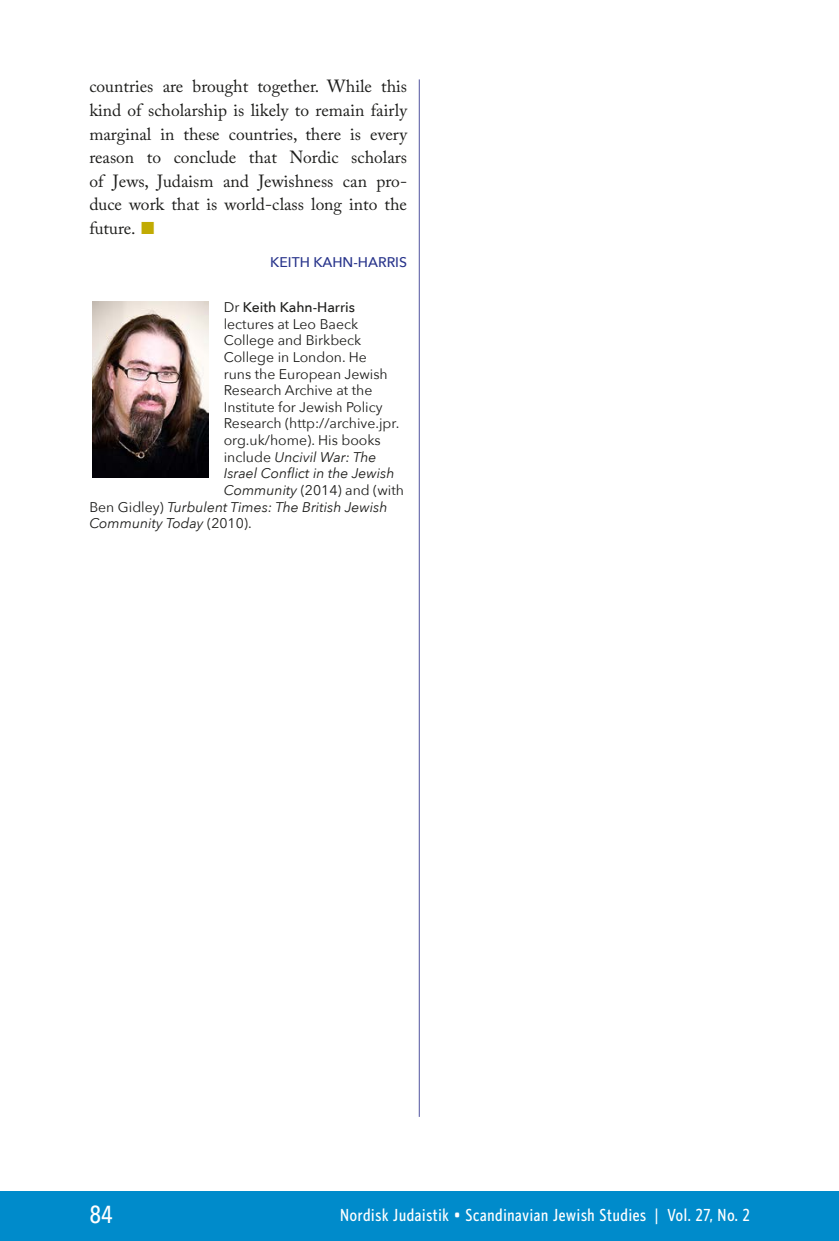
<style>
.page{position:relative;width:839px;height:1241px;background:#fff}
.page>*{position:absolute;margin:0;border:0;box-sizing:border-box;transform-origin:0 0}
.t1{font:500 24.5px "Avenir Next Condensed";color:#fff}
.t2{font:17.5px/23.6px "Adobe Caslon Pro";color:#1d1d1b;text-align:justify}
.t3{font:500 17.5px "Whitney Condensed";letter-spacing:.04em;color:#fff}
.t4{font:14px "Avenir Next";color:#1d1d1b}
.t5{font:italic 14px "Avenir Next";color:#1d1d1b}
.t6{font:500 14px "Avenir Next";letter-spacing:-.005em;color:#1d1d1b}
.t7{font:500 14px "Avenir Next";color:#28348b}
.s1{color:#c1ab03}
.s2{font-weight:400}
.s3{font-style:normal}
.s4{font-style:italic}
</style>
<div class="page">
<img style="left:92px;top:301px;width:117px;height:176px">
<div style="left:0;top:1191px;width:838px;height:49px;background:#008bcb"></div>
<hr style="left:419px;top:79px;width:1px;height:1037px;background:#50529f">
<p class="t2" style="left:89px;top:74px;width:319px">countries are brought together. While this kind of scholarship is likely to remain fairly marginal in these countries, there is every reason to conclude that Nordic scholars of Jews, Judaism and Jewishness can pro&shy;duce work that is world-class long into the future. <span class="s1">■</span></p>
<p class="t7" style="left:270px;top:250px;width:138px">Keith Kahn-Harris</p>
<p class="t6" style="left:224px;top:295px;width:133px"><span class="s2">Dr</span> Keith Kahn-Harris</p>
<p class="t4" style="left:224px;top:312px;width:136px">lectures at Leo Baeck</p>
<p class="t4" style="left:224px;top:328px;width:139px">College and Birkbeck</p>
<p class="t4" style="left:224px;top:345px;width:144px">College in London. He</p>
<p class="t4" style="left:224px;top:362px;width:165px">runs the European Jewish</p>
<p class="t4" style="left:224px;top:378px;width:150px">Research Archive at the</p>
<p class="t4" style="left:224px;top:395px;width:160px">Institute for Jewish Policy</p>
<p class="t4" style="left:224px;top:412px;width:177px">Research (http://archive.jpr.</p>
<p class="t4" style="left:224px;top:428px;width:158px">org.uk/home). His books</p>
<p class="t5" style="left:224px;top:445px;width:154px"><span class="s3">include</span> Uncivil War: The</p>
<p class="t5" style="left:224px;top:461px;width:172px">Israel Conflict in the Jewish</p>
<p class="t4" style="left:224px;top:478px;width:182px"><span class="s4">Community</span> (2014) and (with</p>
<p class="t5" style="left:89px;top:495px;width:299px"><span class="s3">Ben Gidley)</span> Turbulent Times: The British Jewish</p>
<p class="t5" style="left:89px;top:511px;width:164px">Community Today <span class="s3">(2010).</span></p>
<h1 class="t1" style="left:89px;top:1199px;width:25px">84</h1>
<p class="t3" style="left:340px;top:1203px;width:411px">Nordisk Judaistik • Scandinavian Jewish Studies | Vol. 27, No. 2</p>
</div>
